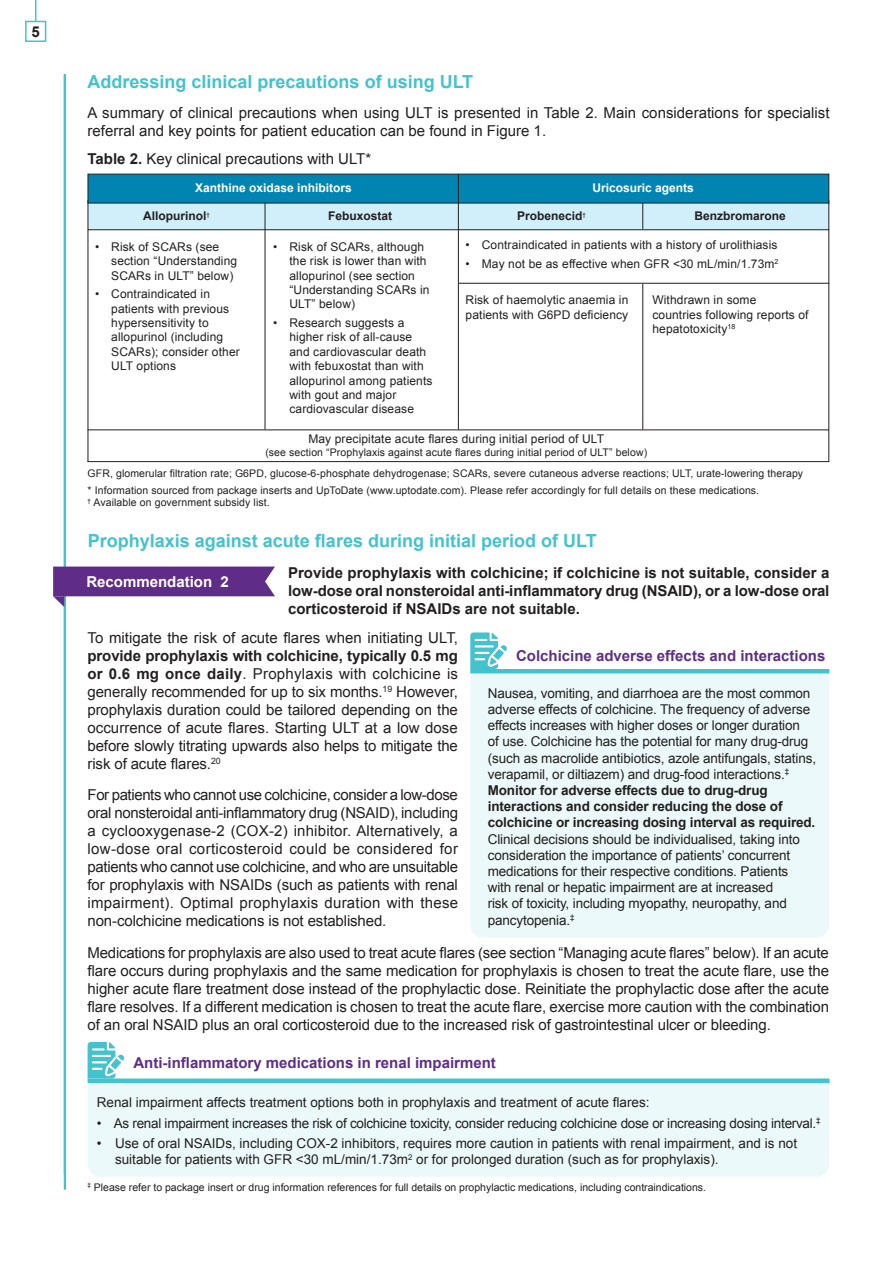
<style>
.page{position:relative;width:893px;height:1263px;background:#fff}
.page>*{position:absolute;margin:0;border:0;box-sizing:border-box;transform-origin:0 0}
.Subheader{font:700 18px "Arial";color:#44c2ce}
.Body{font:15px/18px "Arial";color:#231f20;text-align:justify}
.Body-2{font:700 15px/18px "Arial";color:#231f20;text-align:justify}
.Note_Header{font:700 15px "Arial";color:#5f2d88}
.Recommendation_Tab{font:700 15px "Arial";color:#fff}
.Subheader-2{font:13.5px/16.2px "Arial";letter-spacing:-.01em;color:#231f20}
.Body-3{font:12px/14.4px "Arial";letter-spacing:.01em;color:#231f20}
.Body-4{font:700 12px "Arial";color:#231f20}
.Body-5{font:700 12px "Arial";color:#fff}
.Body-6{font:10.5px "Arial";letter-spacing:.01em;color:#231f20}
.s1{font-weight:700}
</style>
<div class="page">
<div style="left:470px;top:673px;width:359px;height:265px;background:#ecf9fa"></div>
<div style="left:88px;top:1083px;width:741px;height:94px;background:#ecf9fa"></div>
<div style="left:88px;top:200px;width:741px;height:30px;background:#d1eefb;border:1px solid #231f20"></div>
<hr style="left:64px;top:74px;width:2px;height:1100px;background:#44c2ce">
<svg style="left:53px;top:566px;width:222px;height:41px"></svg>
<hr style="left:470px;top:669px;width:359px;height:4px;background:#44c2ce">
<div style="left:88px;top:1078px;width:741px;height:5px;background:#44c2ce"></div>
<svg style="left:470px;top:632px;width:37px;height:37px"></svg>
<svg style="left:88px;top:1042px;width:36px;height:36px"></svg>
<hr style="left:642px;top:284px;width:1px;height:145px;background:#231f20">
<hr style="left:88px;top:429px;width:741px;height:1px;background:#231f20">
<hr style="left:88px;top:461px;width:741px;height:1px;background:#231f20">
<hr style="left:265px;top:181px;width:1px;height:248px;background:#231f20">
<hr style="left:88px;top:230px;width:1px;height:232px;background:#231f20">
<hr style="left:828px;top:230px;width:1px;height:232px;background:#231f20">
<hr style="left:642px;top:181px;width:1px;height:48px;background:#231f20">
<hr style="left:459px;top:283px;width:370px;height:1px;background:#231f20">
<div style="left:88px;top:174px;width:741px;height:29px;background:#0085b3;border:1px solid #231f20"></div>
<hr style="left:458px;top:174px;width:1px;height:255px;background:#231f20">
<div style="left:25px;top:21px;width:21px;height:21px;border:2px solid #44c2ce"></div>
<svg style="left:35px;top:0;width:1px;height:22px"></svg>
<p class="Body-2" style="left:32px;top:23px;width:10px">5</p>
<p class="Subheader" style="left:88px;top:69px;width:387px">Addressing clinical precautions of using ULT</p>
<p class="Body" style="left:88px;top:104px;width:743px">A summary of clinical precautions when using ULT is presented in Table 2. Main considerations for specialist referral and key points for patient education can be found in Figure 1.</p>
<p class="Body" style="left:88px;top:150px;width:285px"><span class="s1">Table 2.</span> Key clinical precautions with ULT*</p>
<p class="Body-5" style="left:195px;top:180px;width:158px">Xanthine oxidase inhibitors</p>
<p class="Body-5" style="left:592px;top:180px;width:103px">Uricosuric agents</p>
<p class="Body-4" style="left:143px;top:208px;width:68px">Allopurinol<sup>†</sup></p>
<p class="Body-4" style="left:328px;top:208px;width:66px">Febuxostat</p>
<p class="Body-4" style="left:517px;top:208px;width:70px">Probenecid<sup>†</sup></p>
<p class="Body-4" style="left:694px;top:208px;width:93px">Benzbromarone</p>
<p class="Body-3" style="left:111px;top:239px;width:127px;text-indent:-16px">• Risk of SCARs (see section “Understanding<br>SCARs in ULT” below)</p>
<p class="Body-3" style="left:111px;top:287px;width:130px;text-indent:-16px">• Contraindicated in patients with previous hypersensitivity to allopurinol (including<br>SCARs); consider other<br>ULT options</p>
<p class="Body-3" style="left:289px;top:239px;width:142px;text-indent:-16px">• Risk of SCARs, although the risk is lower than with allopurinol (see section “Understanding SCARs in<br>ULT” below)</p>
<p class="Body-3" style="left:289px;top:316px;width:145px;text-indent:-16px">• Research suggests a higher risk of all-cause and cardiovascular death with febuxostat than with allopurinol among patients with gout and major cardiovascular disease</p>
<p class="Body-3" style="left:466px;top:238px;width:313px">• Contraindicated in patients with a history of urolithiasis</p>
<p class="Body-3" style="left:466px;top:257px;width:314px">• May not be as effective when GFR &lt;30 mL/min/1.73m<sup>2</sup></p>
<p class="Body-3" style="left:466px;top:293px;width:164px">Risk of haemolytic anaemia in patients with G6PD deficiency</p>
<p class="Body-3" style="left:652px;top:293px;width:158px">Withdrawn in some countries following reports of hepatotoxicity<sup>18</sup></p>
<p class="Body-3" style="left:308px;top:432px;width:297px">May precipitate acute flares during initial period of ULT</p>
<p class="Body-6" style="left:265px;top:445px;width:383px">(see section “Prophylaxis against acute flares during initial period of ULT” below)</p>
<p class="Body-6" style="left:88px;top:466px;width:717px">GFR, glomerular filtration rate; G6PD, glucose-6-phosphate dehydrogenase; SCARs, severe cutaneous adverse reactions; ULT, urate-lowering therapy</p>
<p class="Body-6" style="left:88px;top:483px;width:673px">* Information sourced from package inserts and UpToDate (www.uptodate.com). Please refer accordingly for full details on these medications.</p>
<p class="Body-6" style="left:88px;top:496px;width:184px"><sup>†</sup> Available on government subsidy list.</p>
<p class="Subheader" style="left:88px;top:529px;width:510px">Prophylaxis against acute flares during initial period of ULT</p>
<p class="Recommendation_Tab" style="left:86px;top:572px;width:144px">Recommendation 2</p>
<p class="Body-2" style="left:288px;top:564px;width:543px">Provide prophylaxis with colchicine; if colchicine is not suitable, consider a low-dose oral nonsteroidal anti-inflammatory drug (NSAID), or a low-dose oral corticosteroid if NSAIDs are not suitable.</p>
<p class="Body" style="left:88px;top:629px;width:372px">To mitigate the risk of acute flares when initiating ULT, <span class="s1">provide prophylaxis with colchicine, typically 0.5 mg or 0.6 mg once daily</span>. Prophylaxis with colchicine is generally recommended for up to six months.<sup>19</sup> However, prophylaxis duration could be tailored depending on the occurrence of acute flares. Starting ULT at a low dose before slowly titrating upwards also helps to mitigate the risk of acute flares.<sup>20</sup></p>
<p class="Body" style="left:88px;top:786px;width:372px">For patients who cannot use colchicine, consider a low-dose oral nonsteroidal anti-inflammatory drug (NSAID), including a cyclooxygenase-2 (COX-2) inhibitor. Alternatively, a low-dose oral corticosteroid could be considered for patients who cannot use colchicine, and who are unsuitable for prophylaxis with NSAIDs (such as patients with renal impairment). Optimal prophylaxis duration with these non-colchicine medications is not established.</p>
<p class="Note_Header" style="left:516px;top:645px;width:311px">Colchicine adverse effects and interactions</p>
<p class="Subheader-2" style="left:488px;top:685px;width:330px">Nausea, vomiting, and diarrhoea are the most common adverse effects of colchicine. The frequency of adverse effects increases with higher doses or longer duration<br>of use. Colchicine has the potential for many drug-drug (such as macrolide antibiotics, azole antifungals, statins, verapamil, or diltiazem) and drug-food interactions.<sup>‡ </sup><span class="s1">Monitor for adverse effects due to drug-drug interactions and consider reducing the dose of colchicine or increasing dosing interval as required.<br></span>Clinical decisions should be individualised, taking into consideration the importance of patients’ concurrent medications for their respective conditions. Patients<br>with renal or hepatic impairment are at increased<br>risk of toxicity, including myopathy, neuropathy, and pancytopenia.<sup>‡</sup></p>
<p class="Body" style="left:88px;top:943px;width:743px">Medications for prophylaxis are also used to treat acute flares (see section “Managing acute flares” below). If an acute flare occurs during prophylaxis and the same medication for prophylaxis is chosen to treat the acute flare, use the higher acute flare treatment dose instead of the prophylactic dose. Reinitiate the prophylactic dose after the acute flare resolves. If a different medication is chosen to treat the acute flare, exercise more caution with the combination of an oral NSAID plus an oral corticosteroid due to the increased risk of gastrointestinal ulcer or bleeding.</p>
<p class="Note_Header" style="left:133px;top:1053px;width:364px">Anti-inflammatory medications in renal impairment</p>
<p class="Subheader-2" style="left:97px;top:1094px;width:554px">Renal impairment affects treatment options both in prophylaxis and treatment of acute flares:</p>
<p class="Subheader-2" style="left:97px;top:1115px;width:725px">• As renal impairment increases the risk of colchicine toxicity, consider reducing colchicine dose or increasing dosing interval.<sup>‡</sup></p>
<p class="Subheader-2" style="left:115px;top:1135px;width:683px;text-indent:-18px">• Use of oral NSAIDs, including COX-2 inhibitors, requires more caution in patients with renal impairment, and is not suitable for patients with GFR &lt;30 mL/min/1.73m<sup>2</sup> or for prolonged duration (such as for prophylaxis).</p>
<p class="Body-6" style="left:88px;top:1180px;width:620px"><sup>‡</sup> Please refer to package insert or drug information references for full details on prophylactic medications, including contraindications.</p>
</div>
